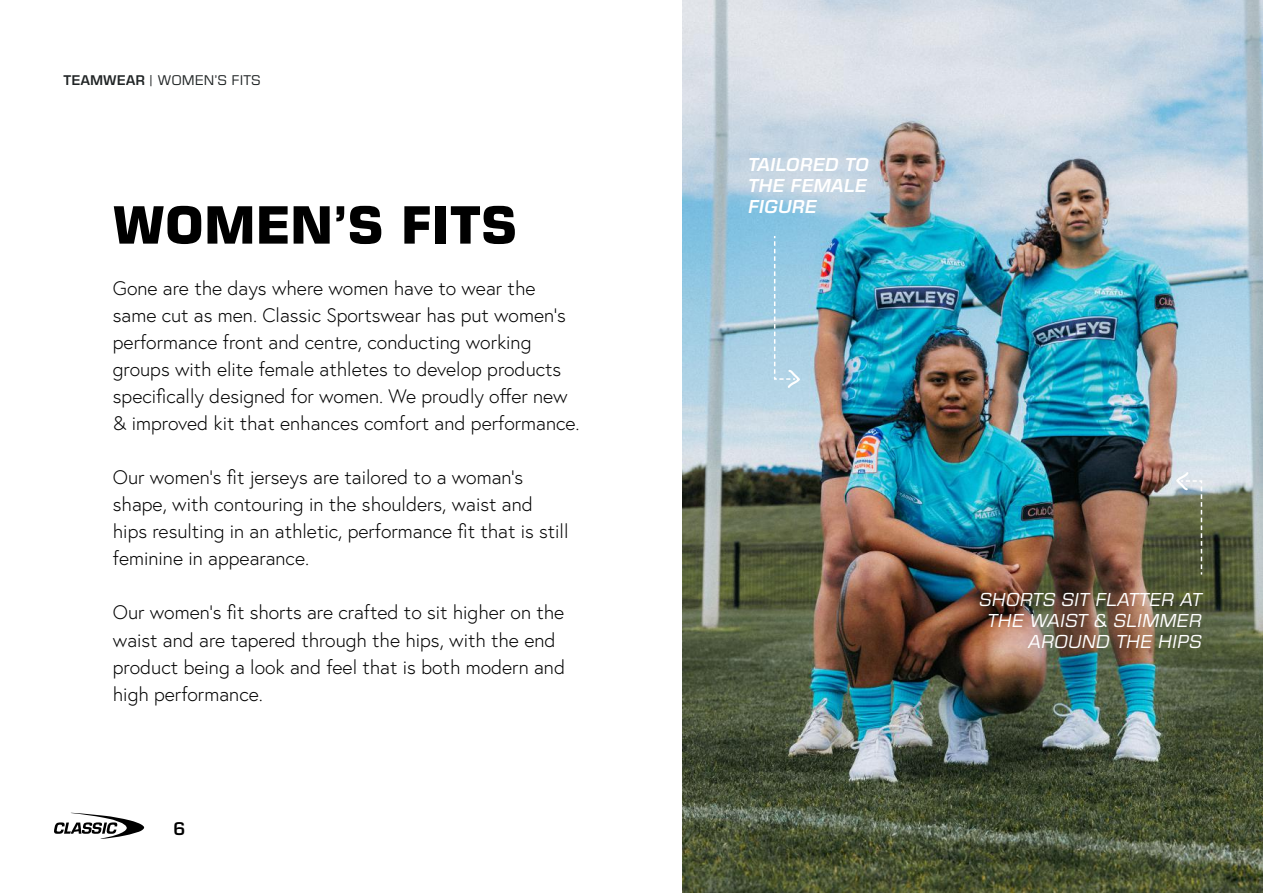
<style>
.page{position:relative;width:1263px;height:893px;background:#fff}
.page>*{position:absolute;margin:0;border:0;box-sizing:border-box;transform-origin:0 0}
.t1{font:700 51.75px "Eurostile LT Pro Unicode";color:#000}
.t2{font:300 19.5px/27px "Europa";color:#000}
.t3{font:italic 18px/21px "Eurostile LT Pro Unicode";color:#fff;text-align:right}
.t4{font:italic 600 18px/21px "Eurostile LT Pro Unicode";color:#fff;text-align:justify}
.t5{font:600 17.7px "Eurostile LT Pro Unicode";color:#000}
.t6{font:13.5px "Eurostile LT Pro Unicode";color:#202425}
.s1{font-weight:600}
</style>
<div class="page">
<img style="left:683px;top:0;width:580px;height:893px">
<svg style="left:1176px;top:472px;width:27px;height:104px;background:#757c66"></svg>
<svg style="left:773px;top:234px;width:27px;height:154px;background:#a4cde2"></svg>
<svg style="left:54px;top:812px;width:90px;height:27px"></svg>
<p class="t6" style="left:64px;top:72px;width:199px"><span class="s1">TEAMWEAR</span> | WOMEN’S FITS</p>
<h1 class="t1" style="left:113px;top:193px;width:406px">WOMEN’S FITS</h1>
<p class="t2" style="left:113px;top:275px;width:468px">Gone are the days where women have to wear the same cut as men. Classic Sportswear has put women’s performance front and centre, conducting working groups with elite female athletes to develop products specifically designed for women. We proudly offer new &amp; improved kit that enhances comfort and performance.</p>
<p class="t2" style="left:113px;top:464px;width:457px">Our women’s fit jerseys are tailored to a woman’s shape, with contouring in the shoulders, waist and hips resulting in an athletic, performance fit that is still feminine in appearance.</p>
<p class="t2" style="left:113px;top:599px;width:454px">Our women’s fit shorts are crafted to sit higher on the waist and are tapered through the hips, with the end product being a look and feel that is both modern and high performance.</p>
<p class="t5" style="left:173px;top:818px;width:13px">6</p>
<p class="t4" style="left:748px;top:154px;width:122px">TAILORED TO THE FEMALE FIGURE</p>
<p class="t3" style="left:979px;top:589px;width:224px">SHORTS SIT FLATTER AT<br>THE WAIST &amp; SLIMMER<br>AROUND THE HIPS</p>
</div>
